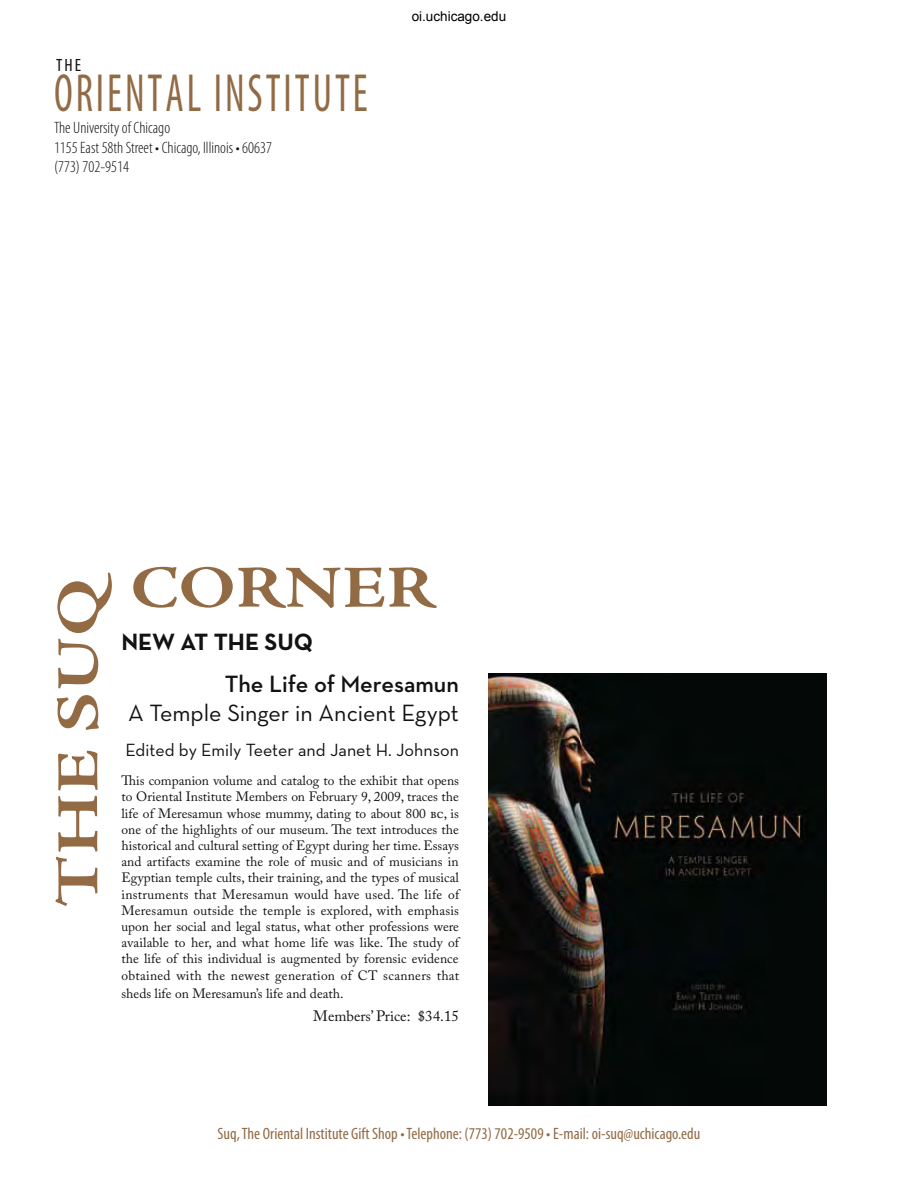
<style>
.page{position:relative;width:918px;height:1188px;background:#fff}
.page>*{position:absolute;margin:0;border:0;box-sizing:border-box;transform-origin:0 0}
.t1{font:700 60px "Adobe Jenson Pro";letter-spacing:.01em;color:#926b45;scale:1.2 1}
.t2{font:condensed 54px "Myriad Pro";letter-spacing:.07em;color:#926b45;scale:.78 1}
.t3{font:600 24px/41.7px "Neutra Text";color:#121212}
.t4{font:24px "Neutra Text";color:#121212}
.t5{font:18px "Neutra Text";color:#121212}
.t6{font:17.85px "Myriad Pro Cond SC850";color:#121212}
.t7{font:condensed 16.5px "Myriad Pro";color:#926b45}
.t8{font:300 condensed 16.5px/19.8px "Myriad Pro";color:#121212}
.t9{font:16.5px "Myriad Pro";letter-spacing:-.01em;color:#121212}
.t10{font:15px "Adobe Caslon Pro";color:#121212}
.t11{font:13.5px/16.2px "Adobe Caslon Pro";color:#121212;text-align:justify}
.t12{font:13.5px "Arial";color:#000}
.s1{font-weight:700}
</style>
<div class="page">
<img style="left:488px;top:673px;width:338px;height:432px">
<p class="t9" style="left:54px;top:49px;width:63px">PAGE 36</p>
<p class="t6" style="left:56px;top:54px;width:27px">the</p>
<p class="t2" style="left:54px;top:61px;width:271px">Oriental Institut</p>
<p class="t2" style="left:353px;top:61px;width:21px">e</p>
<p class="t8" style="left:54px;top:118px;width:219px">The University of Chicago<br>1155 East 58th Street • Chicago, Illinois • 60637 (773) 702-9514</p>
<p class="t12" style="left:412px;top:8px;width:96px">oi.uchicago.edu</p>
<p class="t1" style="left:44px;top:907px;width:280px;rotate:-90deg">THE SUQ</p>
<p class="t1" style="left:131px;top:554px;width:255px">CORNER</p>
<p class="t3" style="left:225px;top:620px;width:236px;text-indent:-103px"><span class="s1">NEW AT THE SUQ<br></span>The Life of Meresamun</p>
<p class="t4" style="left:128px;top:698px;width:332px">A Temple Singer in Ancient Egypt</p>
<p class="t5" style="left:126px;top:739px;width:335px">Edited by Emily Teeter and Janet H. Johnson</p>
<p class="t11" style="left:122px;top:773px;width:339px">This companion volume and catalog to the exhibit that opens to Oriental Institute Members on February 9, 2009, traces the life of Meresamun whose mummy, dating to about 800 bc, is one of the highlights of our museum. The text introduces the historical and cultural setting of Egypt during her time. Essays and artifacts examine the role of music and of musicians in Egyptian temple cults, their training, and the types of musical instruments that Meresamun would have used. The life of Meresamun outside the temple is explored, with emphasis upon her social and legal status, what other professions were available to her, and what home life was like. The study of the life of this individual is augmented by forensic evidence obtained with the newest generation of CT scanners that</p>
<p class="t11" style="left:122px;top:985px;width:224px">sheds life on Meresamun’s life and death.</p>
<p class="t10" style="left:313px;top:1007px;width:147px">Members’ Price: $34.15</p>
<p class="t7" style="left:218px;top:1123px;width:484px">Suq, The Oriental Institute Gift Shop • Telephone: (773) 702-9509 • E-mail: oi-suq@uchicago.edu</p>
</div>
